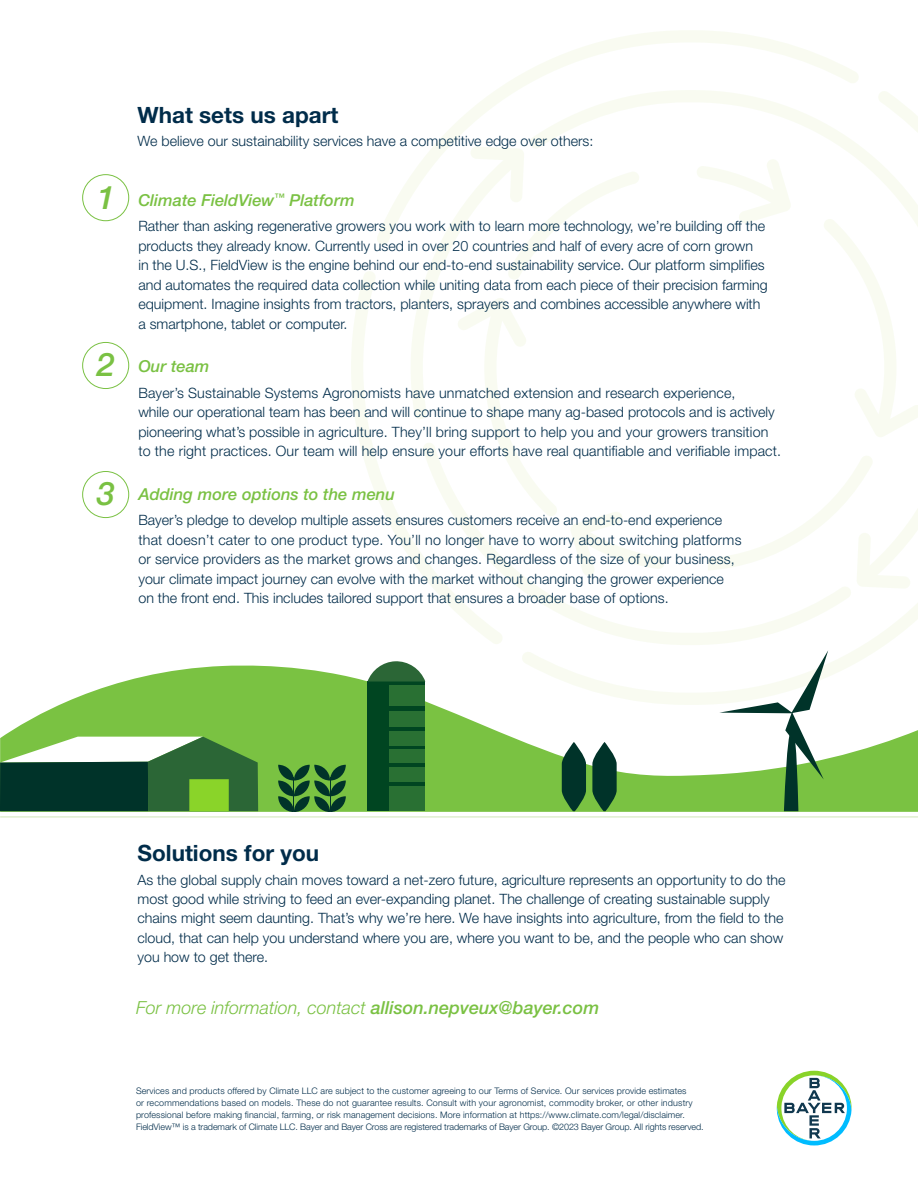
<style>
.page{position:relative;width:918px;height:1188px;background:#fff}
.page>*{position:absolute;margin:0;border:0;box-sizing:border-box;transform-origin:0 0}
.t1{font:italic 500 32.4px "Helvetica Neue LT Std";color:#7ac143}
.t2{font:700 22.5px "Helvetica Neue LT Std";color:#002c4a}
.t3{font:italic 300 18px "Helvetica Neue LT Std";color:#7ac143}
.t4{font:italic 500 16.5px "Helvetica Neue LT Std";color:#7ac143}
.t5{font:300 14.25px/19.5px "Helvetica Neue LT Std";color:#002c4a}
.t6{font:300 9px/12px "Helvetica Neue LT Std";letter-spacing:.01em;color:#002c4a}
.s1{font-weight:500}
</style>
<div class="page">
<svg style="left:351px;top:271px;width:60px;height:288px"></svg>
<svg style="left:411px;top:245px;width:118px;height:329px"></svg>
<svg style="left:377px;top:30px;width:481px;height:215px"></svg>
<svg style="left:522px;top:603px;width:396px;height:60px"></svg>
<svg style="left:529px;top:90px;width:167px;height:170px"></svg>
<svg style="left:422px;top:442px;width:430px;height:203px"></svg>
<svg style="left:696px;top:90px;width:222px;height:499px"></svg>
<hr style="left:0;top:817px;width:918px;height:1px;background:#cfe5b7">
<div style="left:82px;top:174px;width:47px;height:47px;border:1px solid #7ac143;border-radius:50%"></div>
<svg style="left:777px;top:1071px;width:75px;height:74px"></svg>
<div style="left:82px;top:342px;width:47px;height:47px;border:1px solid #7ac143;border-radius:50%"></div>
<div style="left:82px;top:471px;width:47px;height:47px;border:1px solid #7ac143;border-radius:50%"></div>
<svg style="left:2px;top:663px;width:916px;height:148px;fill:#7ac242"></svg>
<svg style="left:278px;top:765px;width:68px;height:46px"></svg>
<hr style="left:294px;top:777px;width:1px;height:34px;background:#003329">
<svg style="left:719px;top:650px;width:109px;height:161px"></svg>
<svg style="left:592px;top:742px;width:25px;height:69px"></svg>
<svg style="left:562px;top:742px;width:24px;height:69px"></svg>
<svg style="left:0;top:737px;width:258px;height:74px"></svg>
<div style="left:367px;top:682px;width:58px;height:129px;background:#004521"></div>
<div style="left:390px;top:685px;width:35px;height:21px;background:#297033"></div>
<div style="left:390px;top:711px;width:35px;height:16px;background:#297033"></div>
<div style="left:390px;top:731px;width:35px;height:14px;background:#297033"></div>
<div style="left:390px;top:749px;width:35px;height:14px;background:#297033"></div>
<div style="left:390px;top:767px;width:35px;height:14px;background:#297033"></div>
<div style="left:390px;top:786px;width:35px;height:25px;background:#297033"></div>
<svg style="left:367px;top:661px;width:58px;height:21px"></svg>
<h1 class="t1" style="left:97px;top:178px;width:20px">1</h1>
<h1 class="t1" style="left:97px;top:346px;width:20px">2</h1>
<h1 class="t1" style="left:97px;top:475px;width:20px">3</h1>
<h2 class="t2" style="left:138px;top:101px;width:202px">What sets us apart</h2>
<p class="t5" style="left:138px;top:131px;width:457px">We believe our sustainability services have a competitive edge over others:</p>
<p class="t4" style="left:138px;top:190px;width:218px">Climate FieldView<sup>™</sup> Platform</p>
<p class="t5" style="left:138px;top:216px;width:631px">Rather than asking regenerative growers you work with to learn more technology, we’re building off the products they already know. Currently used in over 20 countries and half of every acre of corn grown<br>in the U.S., FieldView is the engine behind our end-to-end sustainability service. Our platform simplifies and automates the required data collection while uniting data from each piece of their precision farming equipment. Imagine insights from tractors, planters, sprayers and combines accessible anywhere with a smartphone, tablet or computer.</p>
<p class="t4" style="left:138px;top:357px;width:73px">Our team</p>
<p class="t5" style="left:138px;top:383px;width:644px">Bayer’s Sustainable Systems Agronomists have unmatched extension and research experience,<br>while our operational team has been and will continue to shape many ag-based protocols and is actively pioneering what’s possible in agriculture. They’ll bring support to help you and your growers transition to the right practices. Our team will help ensure your efforts have real quantifiable and verifiable impact.</p>
<p class="t4" style="left:138px;top:484px;width:258px">Adding more options to the menu</p>
<p class="t5" style="left:138px;top:510px;width:605px">Bayer’s pledge to develop multiple assets ensures customers receive an end-to-end experience that doesn’t cater to one product type. You’ll no longer have to worry about switching platforms or service providers as the market grows and changes. Regardless of the size of your business, your climate impact journey can evolve with the market without changing the grower experience on the front end. This includes tailored support that ensures a broader base of options.</p>
<h2 class="t2" style="left:138px;top:840px;width:183px">Solutions for you</h2>
<p class="t5" style="left:138px;top:869px;width:650px">As the global supply chain moves toward a net-zero future, agriculture represents an opportunity to do the most good while striving to feed an ever-expanding planet. The challenge of creating sustainable supply chains might seem daunting. That’s why we’re here. We have insights into agriculture, from the field to the cloud, that can help you understand where you are, where you want to be, and the people who can show you how to get there.</p>
<p class="t3" style="left:136px;top:997px;width:465px">For more information, contact <span class="s1">allison.nepveux@bayer.com</span></p>
<p class="t6" style="left:136px;top:1085px;width:569px">Services and products offered by Climate LLC are subject to the customer agreeing to our Terms of Service. Our services provide estimates<br>or recommendations based on models. These do not guarantee results. Consult with your agronomist, commodity broker, or other industry professional before making financial, farming, or risk management decisions. More information at https://www.climate.com/legal/disclaimer.<br>FieldView™ is a trademark of Climate LLC. Bayer and Bayer Cross are registered trademarks of Bayer Group. ©2023 Bayer Group. All rights reserved.</p>
</div>
